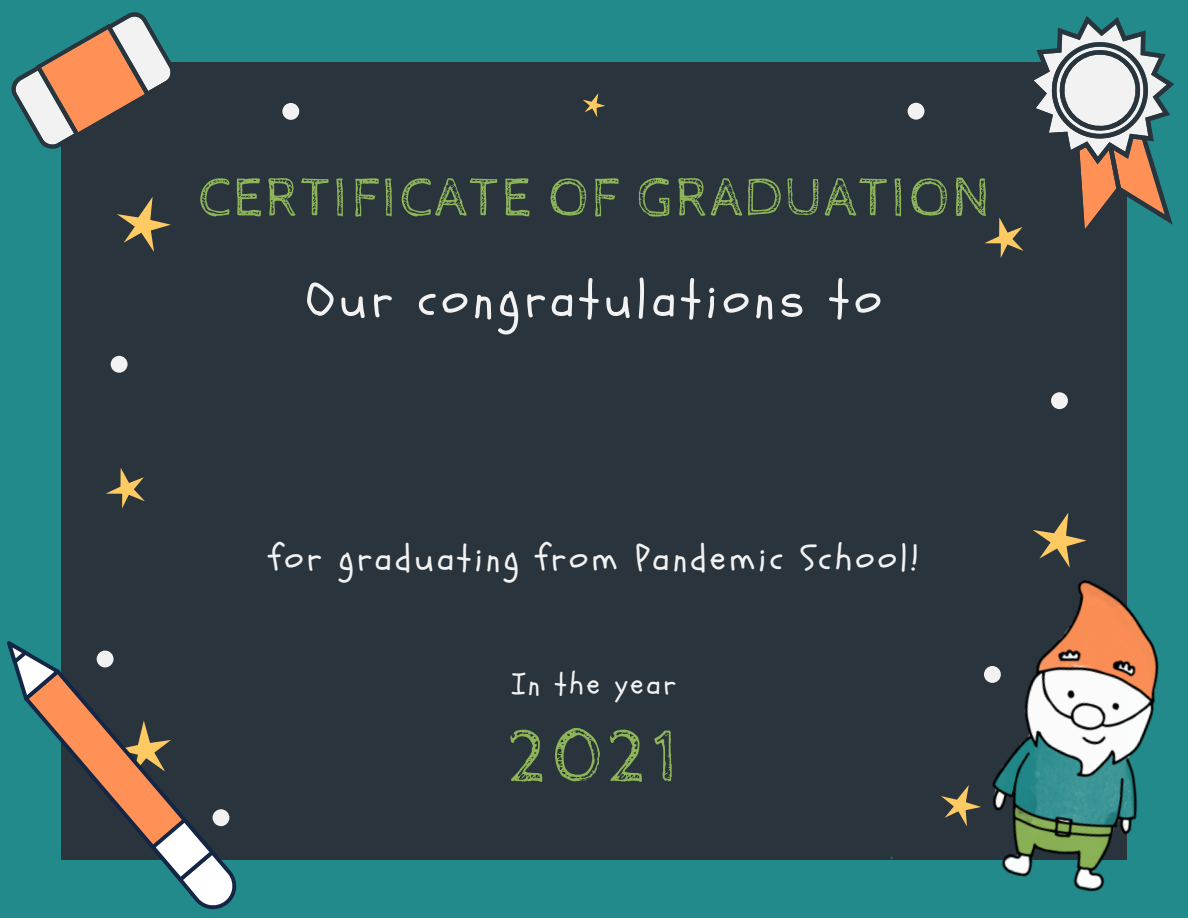
<style>
.page{position:relative;width:1188px;height:918px;background:#238a8b}
.page>*{position:absolute;margin:0;border:0;box-sizing:border-box;transform-origin:0 0}
.t1{font:76.5px "Cabin Sketch";color:#8db458}
.t2{font:55.5px "Cabin Sketch";letter-spacing:.055em;color:#8db458}
.t3{font:50.4px "Schoolbell";letter-spacing:.1em;color:#f2f2f2}
.t4{font:35.1px "Schoolbell";letter-spacing:.1em;color:#f2f2f2}
.t5{font:29.4px "Schoolbell";letter-spacing:.1em;color:#f2f2f2}
</style>
<div class="page">
<div style="left:61px;top:62px;width:1066px;height:798px;background:#2a343d"></div>
<svg style="left:11px;top:12px;width:160px;height:137px"></svg>
<svg style="left:117px;top:197px;width:54px;height:55px"></svg>
<svg style="left:106px;top:468px;width:39px;height:41px"></svg>
<svg style="left:985px;top:16px;width:189px;height:242px"></svg>
<svg style="left:1033px;top:513px;width:54px;height:29px"></svg>
<div style="left:111px;top:356px;width:17px;height:17px;background:#f2f2f2;border-radius:50%"></div>
<div style="left:282px;top:103px;width:17px;height:17px;background:#f2f2f2;border-radius:50%"></div>
<div style="left:97px;top:651px;width:17px;height:16px;background:#f2f2f2;border-radius:50%"></div>
<div style="left:1051px;top:392px;width:17px;height:17px;background:#f2f2f2;border-radius:50%"></div>
<div style="left:908px;top:103px;width:16px;height:17px;background:#f2f2f2;border-radius:50%"></div>
<svg style="left:583px;top:93px;width:22px;height:24px"></svg>
<svg style="left:30px;top:664px;width:197px;height:176px"></svg>
<svg style="left:145px;top:812px;width:92px;height:98px"></svg>
<svg style="left:7px;top:641px;width:57px;height:65px"></svg>
<img style="left:891px;top:542px;width:268px;height:350px">
<p class="t2" style="left:199px;top:166px;width:792px">CERTIFICATE OF GRADUATION</p>
<p class="t3" style="left:307px;top:266px;width:576px">Our congratulations to</p>
<p class="t4" style="left:270px;top:535px;width:650px">for graduating from Pandemic School!</p>
<p class="t5" style="left:512px;top:665px;width:165px">In the year</p>
<p class="t1" style="left:509px;top:714px;width:172px">2021</p>
</div>
